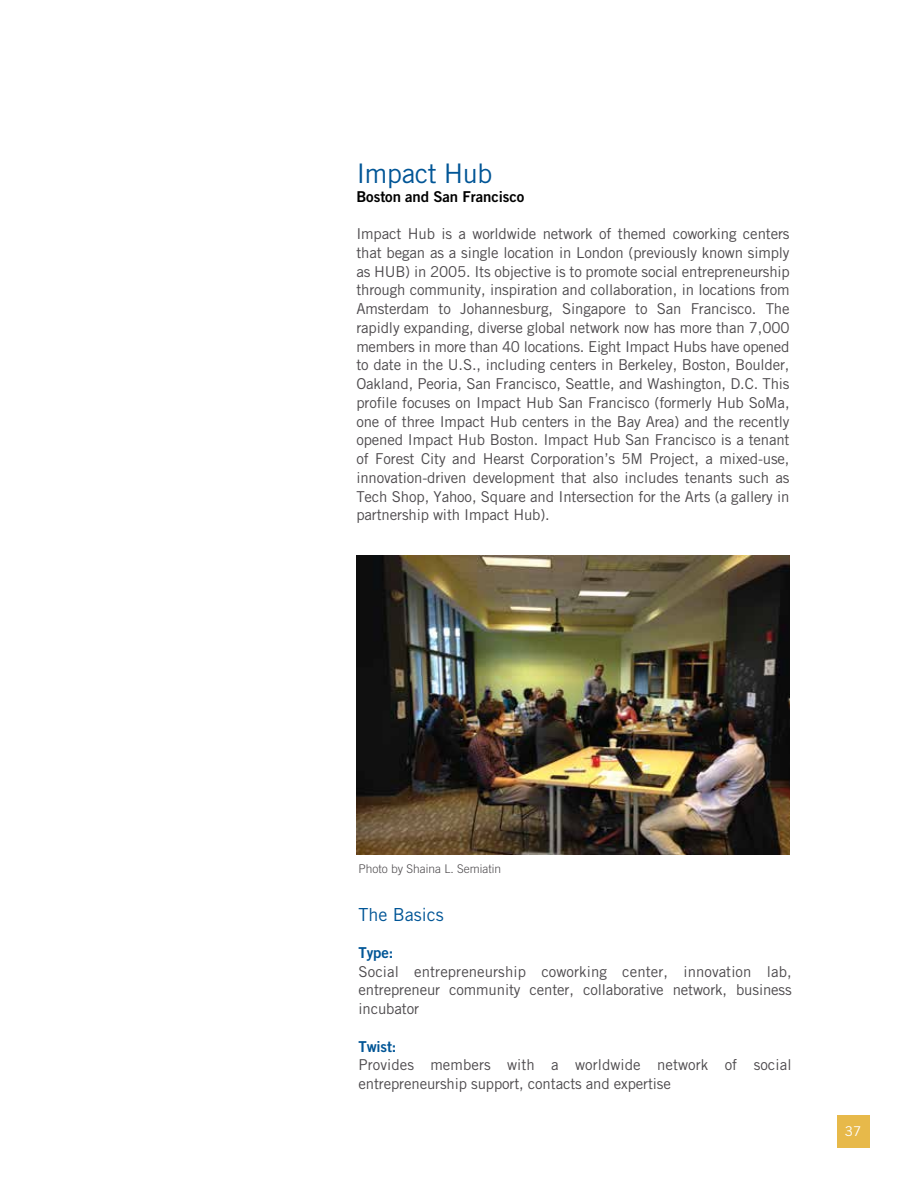
<style>
.page{position:relative;width:918px;height:1188px;background:#fff}
.page>*{position:absolute;margin:0;border:0;box-sizing:border-box;transform-origin:0 0}
.t1{font:27px "Trade Gothic";letter-spacing:-.015em;color:#005596}
.t2{font:18px "Trade Gothic";color:#005596}
.t3{font:15px/18.8px "Trade Gothic";letter-spacing:-.01em;color:#4d4a4d;text-align:justify}
.t4{font:15px "Trade Gothic Bold Two";letter-spacing:-.005em;color:#000}
.t5{font:15px "Trade Gothic Bold Two";letter-spacing:-.01em;color:#005596}
.t6{font:13.5px "Trade Gothic";color:#fff}
.t7{font:300 12px "Trade Gothic";color:#4d4a4d}
</style>
<div class="page">
<div style="left:837px;top:1115px;width:32px;height:33px;background:#e7b94a"></div>
<img style="left:356px;top:555px;width:434px;height:299px">
<h1 class="t1" style="left:356px;top:157px;width:138px">Impact Hub</h1>
<p class="t4" style="left:356px;top:187px;width:170px">Boston and San Francisco</p>
<p class="t3" style="left:356px;top:224px;width:435px">Impact Hub is a worldwide network of themed coworking centers that began as a single location in London (previously known simply as HUB) in 2005. Its objective is to promote social entrepreneurship through community, inspiration and collaboration, in locations from Amsterdam to Johannesburg, Singapore to San Francisco. The rapidly expanding, diverse global network now has more than 7,000 members in more than 40 locations. Eight Impact Hubs have opened to date in the U.S., including centers in Berkeley, Boston, Boulder, Oakland, Peoria, San Francisco, Seattle, and Washington, D.C. This profile focuses on Impact Hub San Francisco (formerly Hub SoMa, one of three Impact Hub centers in the Bay Area) and the recently opened Impact Hub Boston. Impact Hub San Francisco is a tenant of Forest City and Hearst Corporation’s 5M Project, a mixed-use, innovation-driven development that also includes tenants such as Tech Shop, Yahoo, Square and Intersection for the Arts (a gallery in partnership with Impact Hub).</p>
<p class="t7" style="left:359px;top:862px;width:144px">Photo by Shaina L. Semiatin</p>
<p class="t2" style="left:359px;top:904px;width:87px">The Basics</p>
<p class="t5" style="left:359px;top:943px;width:36px">Type:</p>
<p class="t3" style="left:359px;top:962px;width:435px">Social entrepreneurship coworking center, innovation lab, entrepreneur community center, collaborative network, business incubator</p>
<p class="t5" style="left:359px;top:1037px;width:39px">Twist:</p>
<p class="t3" style="left:359px;top:1056px;width:434px">Provides members with a worldwide network of social entrepreneurship support, contacts and expertise</p>
<p class="t6" style="left:845px;top:1123px;width:18px">37</p>
</div>
